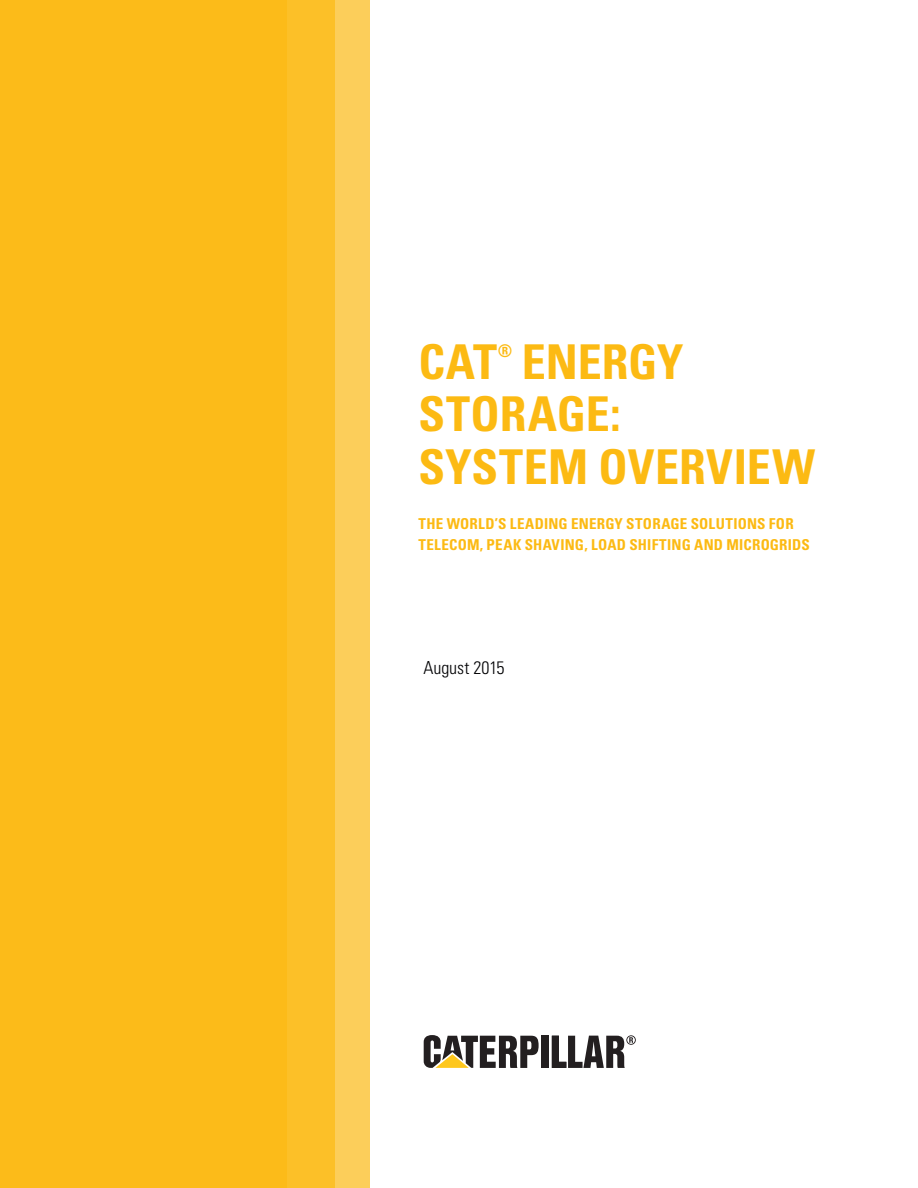
<style>
.page{position:relative;width:918px;height:1188px;background:#fff}
.page>*{position:absolute;margin:0;border:0;box-sizing:border-box;transform-origin:0 0}
.Subline_1zeilig{font:700 condensed 48px/52.5px "Univers LT Std";color:#fcba13}
.Body_9_5_11_5_pt{font:300 condensed 18px "Univers LT Std";letter-spacing:-.005em;color:#000103}
.Subline_1zeilig-2{font:700 condensed 17.55px "Univers LT Std";color:#fcba13}
.Subline_1zeilig-3{font:700 condensed 15px/21px "Univers LT Std";letter-spacing:.015em;color:#fcba13}
</style>
<div class="page">
<div style="left:0;top:0;width:370px;height:1188px;background:#fcce5a"></div>
<div style="left:0;top:0;width:335px;height:1188px;background:#fcc028"></div>
<div style="left:0;top:0;width:286px;height:1188px;background:#fcba13"></div>
<div style="left:541px;top:1036px;width:7px;height:32px;background:#231f20"></div>
<svg style="left:424px;top:1035px;width:115px;height:33px"></svg>
<svg style="left:552px;top:1035px;width:84px;height:33px"></svg>
<p class="Subline_1zeilig" style="left:419px;top:335px;width:398px;text-indent:103px">ENERGY<br>STORAGE:<br>SYSTEM OVERVIEW</p>
<p class="Subline_1zeilig-3" style="left:419px;top:513px;width:393px">THE WORLD’S LEADING ENERGY STORAGE SOLUTIONS FOR<br>TELECOM, PEAK SHAVING, LOAD SHIFTING AND MICROGRIDS</p>
<p class="Subline_1zeilig" style="left:419px;top:335px;width:80px">CAT</p>
<p class="Subline_1zeilig-2" style="left:498px;top:340px;width:16px">®</p>
<p class="Body_9_5_11_5_pt" style="left:423px;top:656px;width:82px">August 2015</p>
</div>
